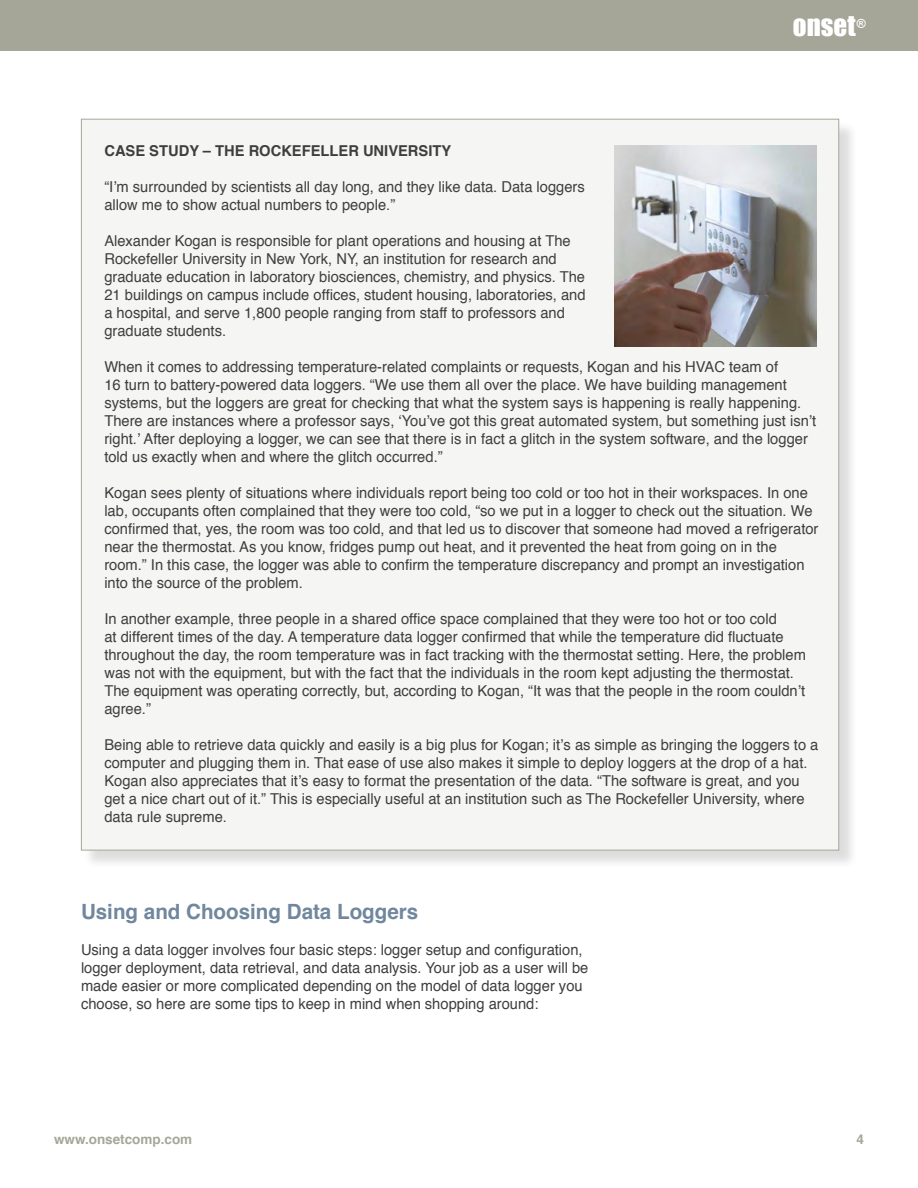
<style>
.page{position:relative;width:918px;height:1188px;background:#fff}
.page>*{position:absolute;margin:0;border:0;box-sizing:border-box;transform-origin:0 0}
.t1{font:27px "Impact";color:#fff}
.t2{font:700 21px "Helvetica";color:#70879e}
.t3{font:15px/18px "Helvetica";color:#3e3e3f}
.t4{font:700 15px "Helvetica";color:#3e3e3f}
.t5{font:700 13.5px "Helvetica";color:#a6a698}
</style>
<div class="page">
<div style="left:0;top:0;width:918px;height:51px;background:#a6a698"></div>
<div style="left:83px;top:121px;width:775px;height:748px;background:#231f20;opacity:.15"></div>
<div style="left:81px;top:119px;width:758px;height:731px;background:#f5f5f4;border:1px solid #a6a698"></div>
<img style="left:615px;top:145px;width:201px;height:202px">
<p class="t1" style="left:793px;top:9px;width:75px">ONSET<sup>®</sup></p>
<p class="t4" style="left:104px;top:139px;width:348px">CASE STUDY – THE ROCKEFELLER UNIVERSITY</p>
<p class="t3" style="left:104px;top:179px;width:482px">“I’m surrounded by scientists all day long, and they like data. Data loggers allow me to show actual numbers to people.”</p>
<p class="t3" style="left:104px;top:233px;width:483px">Alexander Kogan is responsible for plant operations and housing at The Rockefeller University in New York, NY, an institution for research and graduate education in laboratory biosciences, chemistry, and physics. The 21 buildings on campus include offices, student housing, laboratories, and a hospital, and serve 1,800 people ranging from staff to professors and graduate students.</p>
<p class="t3" style="left:104px;top:359px;width:713px">When it comes to addressing temperature-related complaints or requests, Kogan and his HVAC team of<br>16 turn to battery-powered data loggers. “We use them all over the place. We have building management systems, but the loggers are great for checking that what the system says is happening is really happening.<br>There are instances where a professor says, ‘You’ve got this great automated system, but something just isn’t right.’ After deploying a logger, we can see that there is in fact a glitch in the system software, and the logger told us exactly when and where the glitch occurred.”</p>
<p class="t3" style="left:104px;top:485px;width:716px">Kogan sees plenty of situations where individuals report being too cold or too hot in their workspaces. In one lab, occupants often complained that they were too cold, “so we put in a logger to check out the situation. We confirmed that, yes, the room was too cold, and that led us to discover that someone had moved a refrigerator near the thermostat. As you know, fridges pump out heat, and it prevented the heat from going on in the room.” In this case, the logger was able to confirm the temperature discrepancy and prompt an investigation into the source of the problem.</p>
<p class="t3" style="left:104px;top:611px;width:703px">In another example, three people in a shared office space complained that they were too hot or too cold<br>at different times of the day. A temperature data logger confirmed that while the temperature did fluctuate throughout the day, the room temperature was in fact tracking with the thermostat setting. Here, the problem was not with the equipment, but with the fact that the individuals in the room kept adjusting the thermostat.<br>The equipment was operating correctly, but, according to Kogan, “It was that the people in the room couldn’t agree.”</p>
<p class="t3" style="left:104px;top:737px;width:716px">Being able to retrieve data quickly and easily is a big plus for Kogan; it’s as simple as bringing the loggers to a computer and plugging them in. That ease of use also makes it simple to deploy loggers at the drop of a hat.<br>Kogan also appreciates that it’s easy to format the presentation of the data. “The software is great, and you get a nice chart out of it.” This is especially useful at an institution such as The Rockefeller University, where data rule supreme.</p>
<p class="t2" style="left:81px;top:894px;width:339px">Using and Choosing Data Loggers</p>
<p class="t3" style="left:81px;top:941px;width:509px">Using a data logger involves four basic steps: logger setup and configuration, logger deployment, data retrieval, and data analysis. Your job as a user will be made easier or more complicated depending on the model of data logger you choose, so here are some tips to keep in mind when shopping around:</p>
<p class="t5" style="left:54px;top:1128px;width:140px">www.onsetcomp.com</p>
<p class="t5" style="left:856px;top:1128px;width:9px">4</p>
</div>
